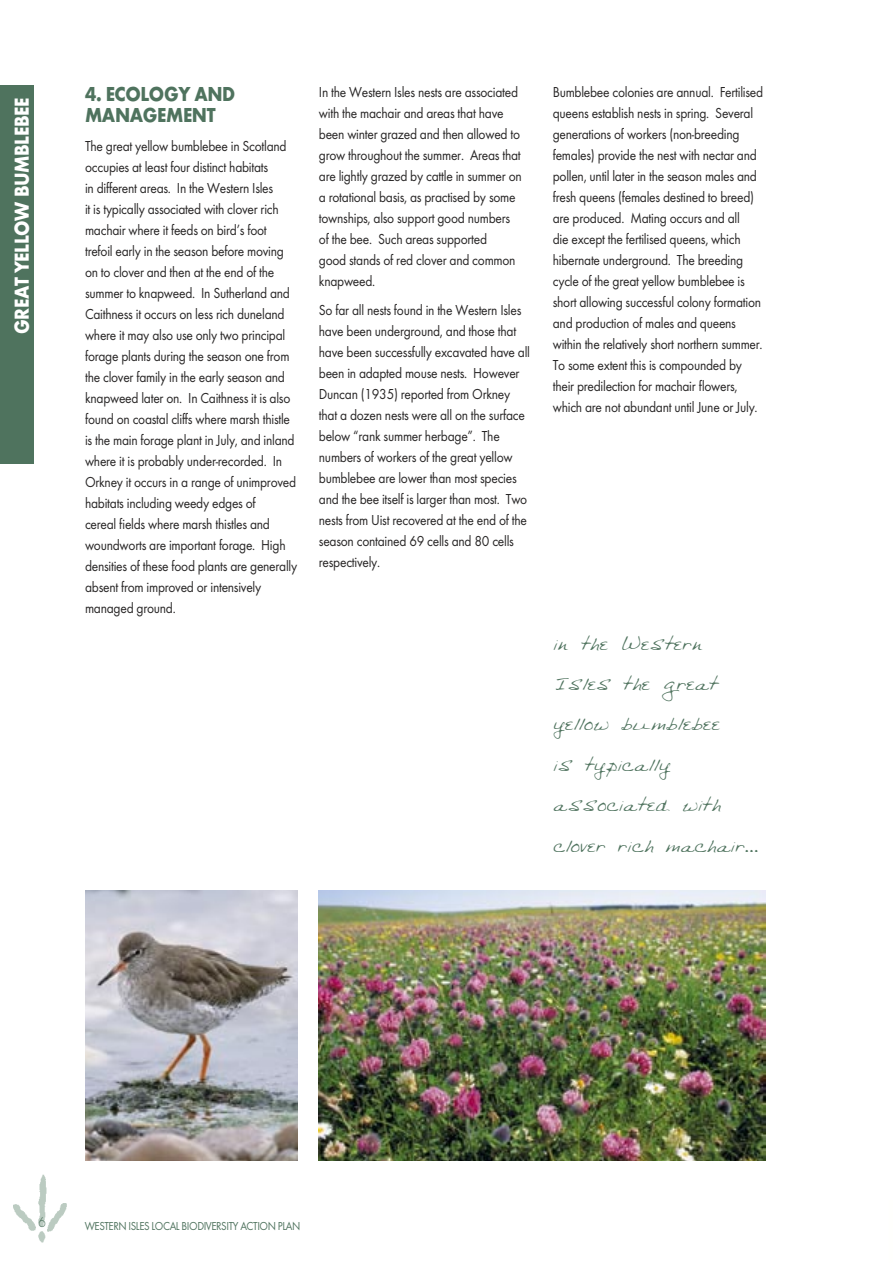
<style>
.page{position:relative;width:893px;height:1263px;background:#fff}
.page>*{position:absolute;margin:0;border:0;box-sizing:border-box;transform-origin:0 0}
.quote{font:22.5px/40.3px "Bethanys Hand";letter-spacing:-.02em;color:#4f735e}
.Head_1{font:700 21px/21px "Futura T";letter-spacing:-.02em;color:#4f735e;scale:.9 1}
.t1{font:700 21px "Futura T";letter-spacing:-.02em;color:#fff;scale:.9 1}
.Body_text{font:15px/21px "Futura T";letter-spacing:-.02em;color:#272525;scale:.9 1}
.t2{font:300 15px "Futura T";color:#4f735e;scale:.9 1}
.t3{font:12px "Futura T";letter-spacing:-.04em;color:#4f735e;scale:.9 1}
</style>
<div class="page">
<img style="left:14px;top:1175px;width:53px;height:67px">
<div style="left:0;top:85px;width:34px;height:379px;background:#4f735e"></div>
<img style="left:85px;top:891px;width:213px;height:270px">
<img style="left:319px;top:891px;width:446px;height:270px">
<h2 class="t1" style="left:9px;top:334px;width:264px;rotate:-90deg">GREAT YELLOW BUMBLEBEE</h2>
<p class="Head_1" style="left:85px;top:83px;width:169px">4. ECOLOGY AND<br>MANAGEMENT</p>
<p class="Body_text" style="left:85px;top:136px;width:237px">The great yellow bumblebee in Scotland occupies at least four distinct habitats<br>in different areas. In the Western Isles<br>it is typically associated with clover rich machair where it feeds on bird’s foot trefoil early in the season before moving on to clover and then at the end of the summer to knapweed. In Sutherland and Caithness it occurs on less rich duneland where it may also use only two principal forage plants during the season one from the clover family in the early season and knapweed later on. In Caithness it is also found on coastal cliffs where marsh thistle is the main forage plant in July, and inland where it is probably under-recorded. In Orkney it occurs in a range of unimproved habitats including weedy edges of<br>cereal fields where marsh thistles and woundworts are important forage. High densities of these food plants are generally absent from improved or intensively managed ground.</p>
<p class="Body_text" style="left:319px;top:81px;width:227px">In the Western Isles nests are associated with the machair and areas that have been winter grazed and then allowed to grow throughout the summer. Areas that are lightly grazed by cattle in summer on a rotational basis, as practised by some townships, also support good numbers of the bee. Such areas supported<br>good stands of red clover and common knapweed.</p>
<p class="Body_text" style="left:319px;top:299px;width:236px">So far all nests found in the Western Isles have been underground, and those that have been successfully excavated have all been in adapted mouse nests. However Duncan (1935) reported from Orkney that a dozen nests were all on the surface below “rank summer herbage”. The numbers of workers of the great yellow bumblebee are lower than most species and the bee itself is larger than most. Two nests from Uist recovered at the end of the season contained 69 cells and 80 cells respectively.</p>
<p class="Body_text" style="left:553px;top:81px;width:235px">Bumblebee colonies are annual. Fertilised queens establish nests in spring. Several generations of workers (non-breeding females) provide the nest with nectar and pollen, until later in the season males and fresh queens (females destined to breed) are produced. Mating occurs and all<br>die except the fertilised queens, which hibernate underground. The breeding cycle of the great yellow bumblebee is short allowing successful colony formation and production of males and queens within the relatively short northern summer.<br>To some extent this is compounded by their predilection for machair flowers, which are not abundant until June or July.</p>
<p class="quote" style="left:553px;top:622px;width:207px">in the Western<br>Isles the great yellow bumblebee<br>is typically associated with clover rich machair…</p>
<p class="t2" style="left:38px;top:1213px;width:10px">6</p>
<p class="t3" style="left:85px;top:1219px;width:241px">WESTERN ISLES LOCAL BIODIVERSITY ACTION PLAN</p>
</div>
